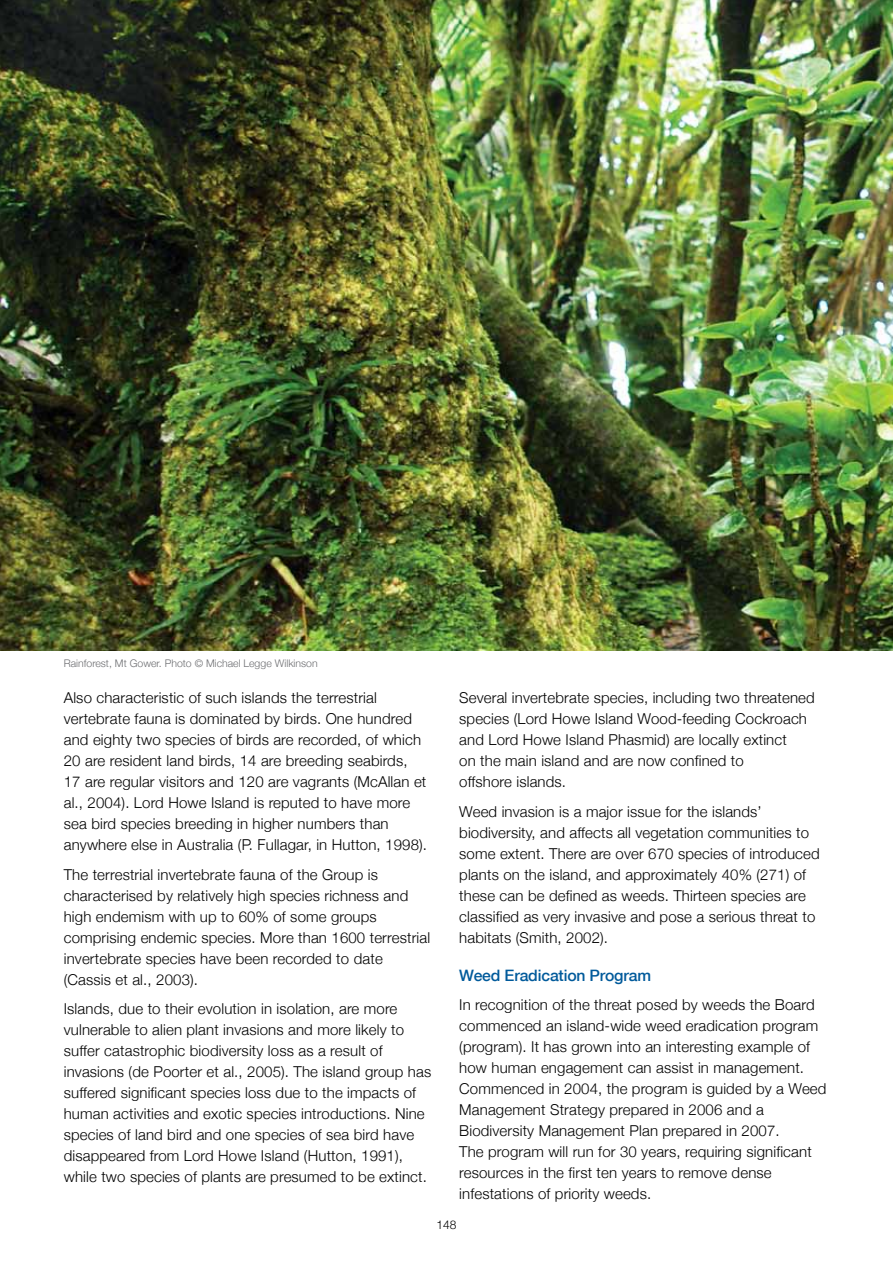
<style>
.page{position:relative;width:893px;height:1263px;background:#fff}
.page>*{position:absolute;margin:0;border:0;box-sizing:border-box;transform-origin:0 0}
.t1{font:500 15.75px "Helvetica Neue";letter-spacing:-.01em;color:#005a9b}
.t2{font:300 15px/21px "Helvetica Neue";letter-spacing:.01em;color:#000}
.t3{font:300 12px "Helvetica Neue";color:#000}
.t4{font:300 10.5px "Helvetica Neue";color:#6d6e71}
</style>
<div class="page">
<img style="left:0;top:0;width:893px;height:650px">
<p class="t4" style="left:64px;top:657px;width:255px">Rainforest, Mt Gower. Photo © Michael Legge Wilkinson</p>
<p class="t2" style="left:64px;top:687px;width:365px">Also characteristic of such islands the terrestrial vertebrate fauna is dominated by birds. One hundred and eighty two species of birds are recorded, of which 20 are resident land birds, 14 are breeding seabirds, 17 are regular visitors and 120 are vagrants (McAllan et al., 2004). Lord Howe Island is reputed to have more sea bird species breeding in higher numbers than anywhere else in Australia (P. Fullagar, in Hutton, 1998).</p>
<p class="t2" style="left:64px;top:864px;width:368px">The terrestrial invertebrate fauna of the Group is characterised by relatively high species richness and high endemism with up to 60% of some groups comprising endemic species. More than 1600 terrestrial invertebrate species have been recorded to date (Cassis et al., 2003).</p>
<p class="t2" style="left:64px;top:998px;width:369px">Islands, due to their evolution in isolation, are more vulnerable to alien plant invasions and more likely to suffer catastrophic biodiversity loss as a result of invasions (de Poorter et al., 2005). The island group has suffered significant species loss due to the impacts of human activities and exotic species introductions. Nine species of land bird and one species of sea bird have disappeared from Lord Howe Island (Hutton, 1991), while two species of plants are presumed to be extinct.</p>
<p class="t2" style="left:459px;top:687px;width:357px">Several invertebrate species, including two threatened species (Lord Howe Island Wood-feeding Cockroach and Lord Howe Island Phasmid) are locally extinct<br>on the main island and are now confined to<br>offshore islands.</p>
<p class="t2" style="left:459px;top:801px;width:362px">Weed invasion is a major issue for the islands’ biodiversity, and affects all vegetation communities to some extent. There are over 670 species of introduced plants on the island, and approximately 40% (271) of these can be defined as weeds. Thirteen species are classified as very invasive and pose a serious threat to habitats (Smith, 2002).</p>
<p class="t1" style="left:459px;top:966px;width:193px">Weed Eradication Program</p>
<p class="t2" style="left:459px;top:994px;width:369px">In recognition of the threat posed by weeds the Board commenced an island-wide weed eradication program (program). It has grown into an interesting example of how human engagement can assist in management.<br>Commenced in 2004, the program is guided by a Weed Management Strategy prepared in 2006 and a Biodiversity Management Plan prepared in 2007.<br>The program will run for 30 years, requiring significant resources in the first ten years to remove dense infestations of priority weeds.</p>
<p class="t3" style="left:436px;top:1217px;width:22px">148</p>
</div>
